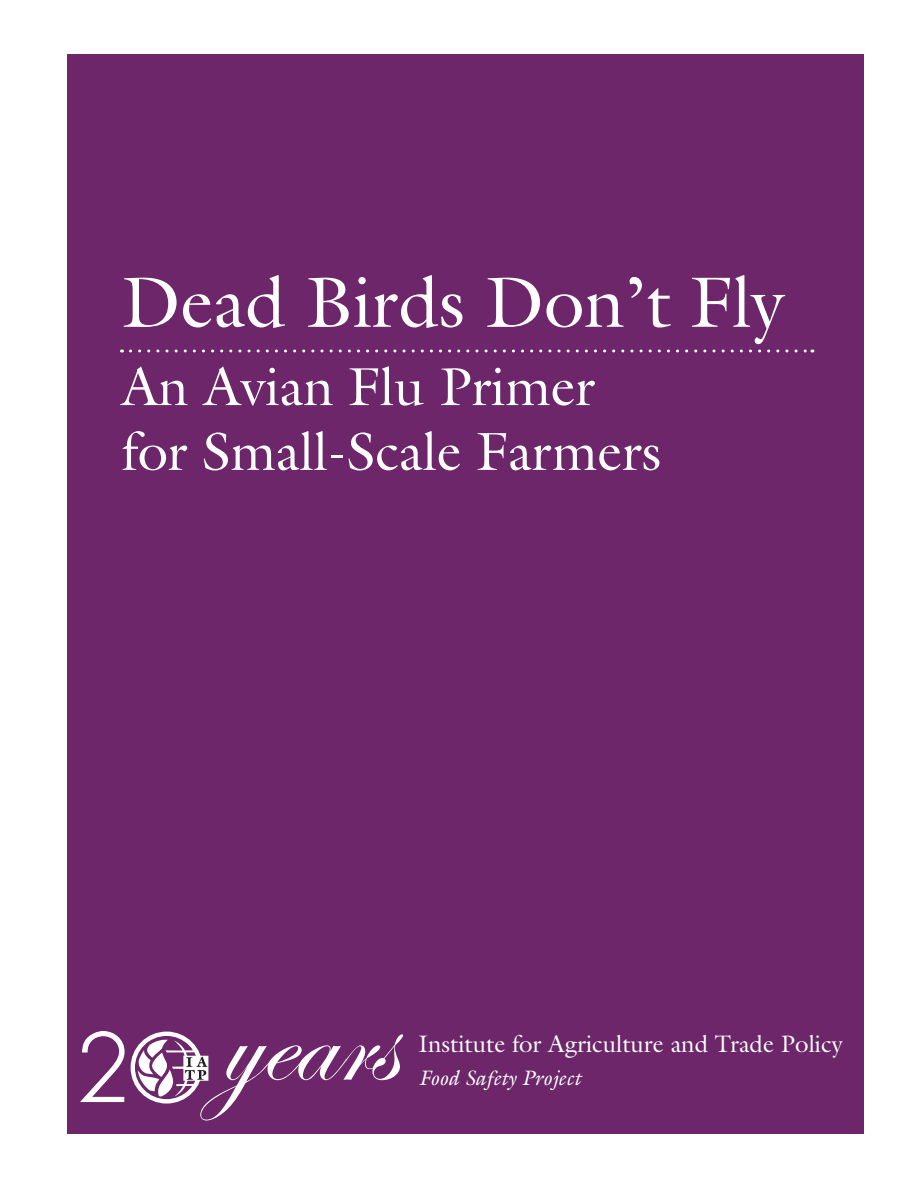
<style>
.page{position:relative;width:918px;height:1188px;background:#fff}
.page>*{position:absolute;margin:0;border:0;box-sizing:border-box;transform-origin:0 0}
.t1{font:72px "Galliard";color:#fff}
.t2{font:54px/64.8px "Galliard";color:#fff}
.t3{font:24px "Galliard";color:#fff}
.t4{font:italic 21px "Galliard";color:#fff}
</style>
<div class="page">
<div style="left:68px;top:54px;width:796px;height:1080px;background:#6c2669"></div>
<svg style="left:130px;top:350px;width:683px;height:2px"></svg>
<svg style="left:80px;top:1031px;width:45px;height:71px"></svg>
<div style="left:131px;top:1032px;width:72px;height:72px;border:4px solid #fff;border-radius:50%"></div>
<svg style="left:138px;top:1034px;width:265px;height:86px"></svg>
<h1 class="t1" style="left:122px;top:257px;width:664px">Dead Birds Don’t Fly</h1>
<p class="t2" style="left:122px;top:354px;width:541px">An Avian Flu Primer for Small-Scale Farmers</p>
<p class="t3" style="left:418px;top:1028px;width:426px">Institute for Agriculture and Trade Policy</p>
<p class="t4" style="left:418px;top:1065px;width:164px">Food Safety Project</p>
</div>
